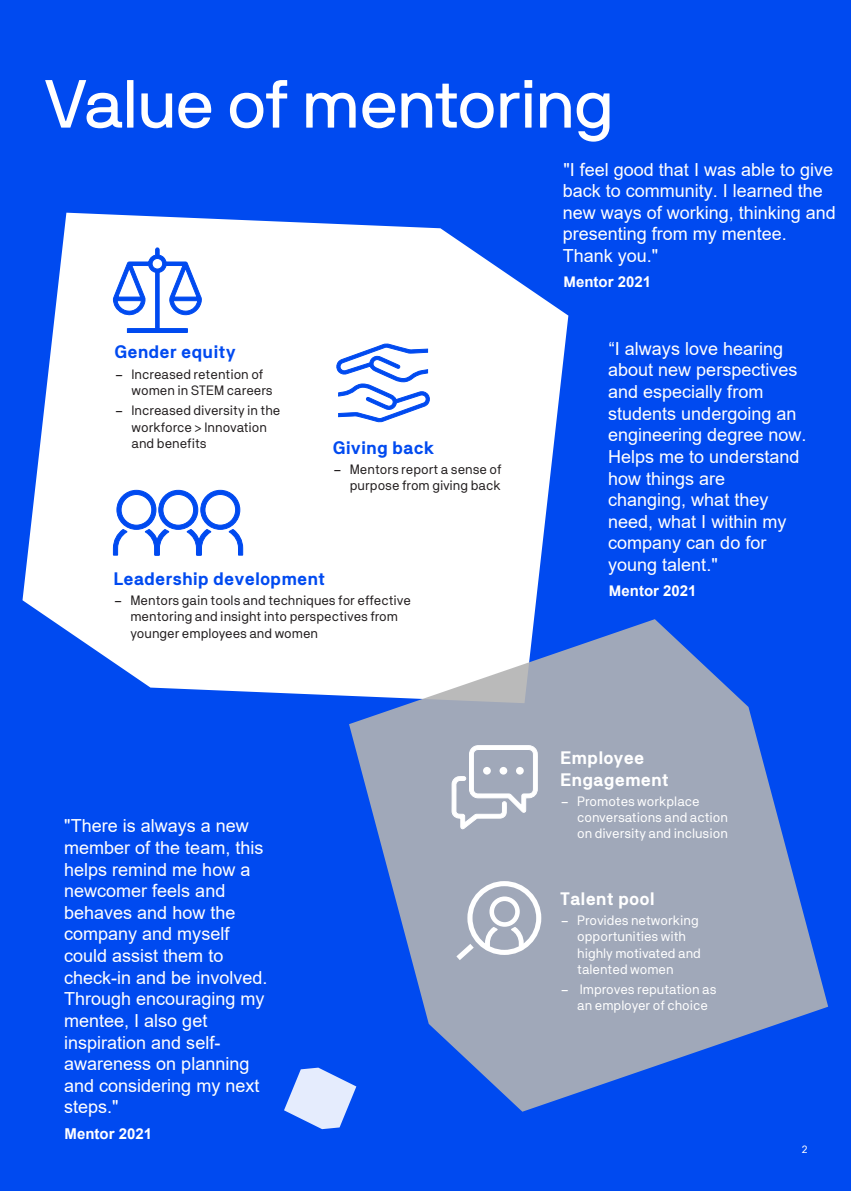
<style>
.page{position:relative;width:851px;height:1191px;background:#fff}
.page>*{position:absolute;margin:0;border:0;box-sizing:border-box;transform-origin:0 0}
.t1{font:67.5px "NB International Pro";letter-spacing:-.01em;color:#fff}
.t2{font:18px/21.6px "Arial";color:#fff}
.t3{font:700 18px "NB Akademie Std";color:#004af0}
.t4{font:700 18px/21.6px "NB Akademie Std";color:#fff}
.t5{font:700 15px "Arial";color:#fff}
.t6{font:13.5px/16.2px "NB Akademie Std";color:#231f20}
.t7{font:13.5px/16.2px "NB Akademie Std";color:#fff}
.t8{font:10.5px "NB Akademie Std";color:#fff}
.s1{font-family:"NB International Pro"}
.s2{font-style:inherit}
.s3{font-family:"NB Akademie Std"}
</style>
<div class="page">
<div style="left:0;top:0;width:850px;height:1191px;background:#004af0"></div>
<svg style="left:22px;top:213px;width:546px;height:483px;background:#dae5fc"></svg>
<svg style="left:349px;top:619px;width:479px;height:492px;fill:#a0a8b9"></svg>
<svg style="left:113px;top:490px;width:130px;height:65px"></svg>
<svg style="left:284px;top:1067px;width:72px;height:62px"></svg>
<svg style="left:112px;top:247px;width:91px;height:86px"></svg>
<svg style="left:451px;top:895px;width:73px;height:70px;background:#b1b7c5"></svg>
<svg style="left:335px;top:343px;width:96px;height:80px"></svg>
<svg style="left:451px;top:725px;width:87px;height:105px;background:#b2b8c6"></svg>
<div style="left:516px;top:767px;width:7px;height:7px;background:#fff;border-radius:50%"></div>
<div style="left:499px;top:767px;width:8px;height:7px;background:#fff;border-radius:50%"></div>
<div style="left:483px;top:767px;width:7px;height:7px;background:#fff;border-radius:50%"></div>
<div style="left:467px;top:881px;width:74px;height:74px;border:5px solid #fff;border-radius:50%"></div>
<h1 class="t1" style="left:43px;top:66px;width:571px">Value of mentoring</h1>
<p class="t3" style="left:114px;top:342px;width:123px">Gender equity</p>
<p class="t6" style="left:131px;top:366px;width:143px;text-indent:-17px"><span class="s1">–</span> Increased retention of women in STEM careers</p>
<p class="t6" style="left:131px;top:402px;width:150px;text-indent:-17px"><span class="s1">–</span> Increased diversity in the workforce &gt; Innovation and benefits</p>
<p class="t3" style="left:333px;top:437px;width:103px">Giving back</p>
<p class="t6" style="left:333px;top:461px;width:170px;text-align:right"><span class="s1">–</span> Mentors report a sense of purpose from giving back</p>
<p class="t3" style="left:113px;top:568px;width:213px">Leadership development</p>
<p class="t6" style="left:130px;top:592px;width:282px;text-indent:-17px"><span class="s1">–</span> Mentors gain tools and techniques for effective mentoring and insight into perspectives from younger employees and women</p>
<p class="t2" style="left:64px;top:815px;width:205px"><span class="s2">"</span>There is always a new member of the team, this helps remind me how a newcomer feels and behaves and how the company and myself could assist them to check-in and be involved.<br>Through encouraging my mentee, I also get inspiration and self&shy;awareness on planning and considering my next steps."</p>
<p class="t5" style="left:65px;top:1123px;width:89px">Mentor 202<span class="s2">1</span></p>
<p class="t2" style="left:562px;top:158px;width:275px">"I feel good that I was able to give back to community. I learned the new ways of working, thinking and presenting from my mentee.<br>Thank you."</p>
<p class="t5" style="left:563px;top:271px;width:89px"><span class="s3">M</span>entor 202<span class="s2">1</span></p>
<p class="t2" style="left:608px;top:337px;width:200px"><span class="s2">“</span>I always love hearing about new perspectives and especially from students undergoing an engineering degree now.<br>Helps me to understand how things are changing, what they need, what I within my company can do for young talent."</p>
<p class="t5" style="left:609px;top:580px;width:89px"><span class="s3">M</span>entor 202<span class="s2">1</span></p>
<p class="t4" style="left:560px;top:747px;width:110px">Employee<br>Engagement</p>
<p class="t7" style="left:577px;top:793px;width:152px;text-indent:-17px"><span class="s1">–</span> Promotes workplace conversations and action on diversity and inclusion</p>
<p class="t4" style="left:560px;top:887px;width:96px">Talent pool</p>
<p class="t7" style="left:577px;top:912px;width:125px;text-indent:-17px"><span class="s1">–</span> Provides networking opportunities with highly motivated and talented women</p>
<p class="t7" style="left:577px;top:981px;width:141px;text-indent:-17px"><span class="s1">–</span> Improves reputation as an employer of choice</p>
<p class="t8" style="left:801px;top:1143px;width:7px">2</p>
</div>
